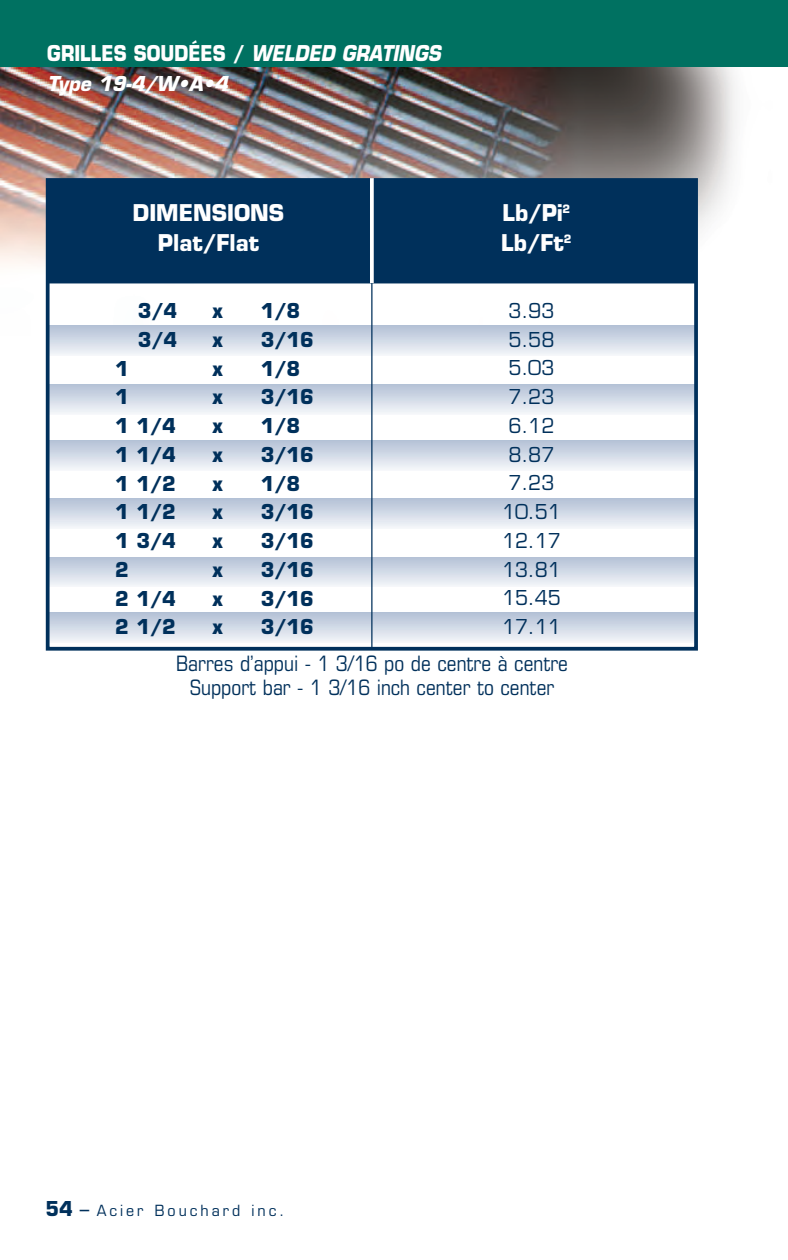
<style>
.page{position:relative;width:788px;height:1260px;background:#fff}
.page>*{position:absolute;margin:0;border:0;box-sizing:border-box;transform-origin:0 0}
.t1{font:700 22.5px/30px "Eurostile";color:#fff;text-align:center;scale:.95 1}
.t2{font:condensed 21.25px/23.8px "Eurostile";color:#00305b;text-align:center}
.t3{font:700 21.25px "Eurostile";color:#fff;scale:.85 1}
.t4{font:700 20px "Eurostile";color:#00305b;scale:.95 1}
.t5{font:20px/28.8px "Eurostile";color:#00305b;text-align:center;scale:.95 1}
.t6{font:italic 700 20px "Eurostile";color:#fff;scale:.95 1}
.t7{font:15px "Eurostile";letter-spacing:.205em;color:#00305b;scale:.95 1}
.s1{font-style:italic}
.s2{font-weight:700;font-size:20px}
.s3{font-size:20px}
</style>
<div class="page">
<img style="left:0;top:68px;width:737px;height:283px">
<div style="left:0;top:0;width:788px;height:68px;background:#007161"></div>
<div style="left:49px;top:181px;width:648px;height:99px;background:#00305b"></div>
<svg style="left:51px;top:499px;width:642px;height:29px;background:#d3dbe7"></svg>
<div style="left:49px;top:557px;width:647px;height:30px;background:linear-gradient(to bottom,#b3c1d6,#f2f5f8)"></div>
<div style="left:49px;top:613px;width:647px;height:30px;background:linear-gradient(to bottom,#b4c1d6,#f2f5f9)"></div>
<div style="left:49px;top:440px;width:647px;height:30px;background:linear-gradient(to bottom,#b3c0d5,#f1f4f8)"></div>
<div style="left:49px;top:384px;width:647px;height:30px;background:linear-gradient(to bottom,#b3c0d5,#f1f4f8)"></div>
<div style="left:49px;top:326px;width:647px;height:30px;background:linear-gradient(to bottom,#b4c1d6,#f2f5f8)"></div>
<div style="left:46px;top:178px;width:652px;height:473px;border:4px solid #00305b"></div>
<hr style="left:371px;top:178px;width:1px;height:470px;background:#00305b">
<hr style="left:47px;top:280px;width:648px;height:3px;background:#00305b">
<svg style="left:370px;top:178px;width:4px;height:105px"></svg>
<p class="t3" style="left:47px;top:45px;width:464px">GRILLES SOUDÉES / <span class="s1">WELDED GRATINGS</span></p>
<p class="t6" style="left:47px;top:76px;width:192px">Type 19-4/W•A•4</p>
<p class="t1" style="left:133px;top:200px;width:161px">DIMENSIONS<br>Plat/Flat</p>
<p class="t1" style="left:501px;top:200px;width:76px;text-align:left">Lb/Pi<sup>2<br></sup>Lb/Ft<sup>2</sup></p>
<p class="t5" style="left:502px;top:298px;width:64px">3.93<br>5.58<br>5.03<br>7.23<br>6.12<br>8.87<br>7.23<br>10.51<br>12.17<br>13.81<br>15.45<br>17.11</p>
<p class="t2" style="left:176px;top:653px;width:393px">Barres d’appui - 1 3/16 po de centre à centre<br>Support bar - 1 3/16 inch center to center</p>
<p class="t4" style="left:138px;top:303px;width:43px">3/4</p>
<p class="t4" style="left:212px;top:303px;width:12px">x</p>
<p class="t4" style="left:261px;top:303px;width:43px">1/8</p>
<p class="t4" style="left:138px;top:332px;width:43px">3/4</p>
<p class="t4" style="left:212px;top:332px;width:12px">x</p>
<p class="t4" style="left:261px;top:332px;width:57px">3/16</p>
<p class="t4" style="left:115px;top:361px;width:16px">1</p>
<p class="t4" style="left:212px;top:361px;width:12px">x</p>
<p class="t4" style="left:261px;top:361px;width:43px">1/8</p>
<p class="t4" style="left:115px;top:389px;width:16px">1</p>
<p class="t4" style="left:212px;top:389px;width:12px">x</p>
<p class="t4" style="left:261px;top:389px;width:57px">3/16</p>
<p class="t4" style="left:115px;top:418px;width:65px">1 1/4</p>
<p class="t4" style="left:212px;top:418px;width:12px">x</p>
<p class="t4" style="left:261px;top:418px;width:43px">1/8</p>
<p class="t4" style="left:115px;top:447px;width:65px">1 1/4</p>
<p class="t4" style="left:212px;top:447px;width:12px">x</p>
<p class="t4" style="left:261px;top:447px;width:57px">3/16</p>
<p class="t4" style="left:115px;top:476px;width:65px">1 1/2</p>
<p class="t4" style="left:212px;top:476px;width:12px">x</p>
<p class="t4" style="left:261px;top:476px;width:43px">1/8</p>
<p class="t4" style="left:115px;top:504px;width:65px">1 1/2</p>
<p class="t4" style="left:212px;top:504px;width:12px">x</p>
<p class="t4" style="left:261px;top:504px;width:57px">3/16</p>
<p class="t4" style="left:115px;top:533px;width:65px">1 3/4</p>
<p class="t4" style="left:212px;top:533px;width:12px">x</p>
<p class="t4" style="left:261px;top:533px;width:57px">3/16</p>
<p class="t4" style="left:115px;top:562px;width:16px">2</p>
<p class="t4" style="left:212px;top:562px;width:12px">x</p>
<p class="t4" style="left:261px;top:562px;width:57px">3/16</p>
<p class="t4" style="left:115px;top:591px;width:65px">2 1/4</p>
<p class="t4" style="left:212px;top:591px;width:12px">x</p>
<p class="t4" style="left:261px;top:591px;width:57px">3/16</p>
<p class="t4" style="left:115px;top:619px;width:65px">2 1/2</p>
<p class="t4" style="left:212px;top:619px;width:12px">x</p>
<p class="t4" style="left:261px;top:619px;width:57px">3/16</p>
<p class="t7" style="left:45px;top:1205px;width:253px"><span class="s2">54</span> <span class="s3">–</span> Acier Bouchard inc.</p>
</div>
